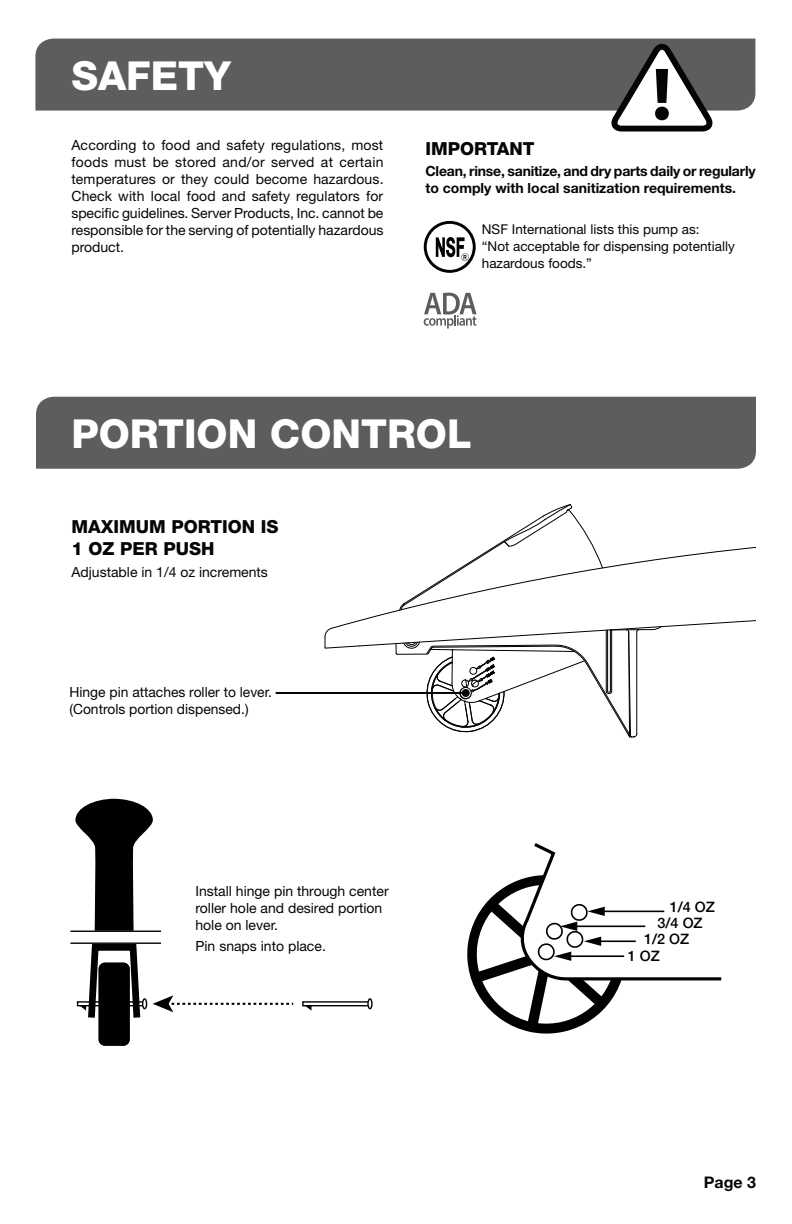
<style>
.page{position:relative;width:792px;height:1224px;background:#fff}
.page>*{position:absolute;margin:0;border:0;box-sizing:border-box;transform-origin:0 0}
.t1{font:800 40px "Helvetica Neue";color:#fff}
.t2{font:800 18px/22px "Helvetica Neue";color:#050505}
.t3{font:700 16px "Helvetica Neue";color:#050505}
.t4{font:500 14.4px "Helvetica Neue";color:#010101}
.t5{font:14px/17px "Helvetica Neue";color:#050505}
.t6{font:700 14px/17px "Helvetica Neue";letter-spacing:-.015em;color:#050505}
.t7{font:13.6px/17px "Helvetica Neue";color:#050505}
</style>
<div class="page">
<svg style="left:324px;top:504px;width:431px;height:234px"></svg>
<div style="left:35px;top:39px;width:720px;height:72px;background:#5d5d5d"></div>
<svg style="left:611px;top:44px;width:102px;height:88px"></svg>
<svg style="left:424px;top:293px;width:53px;height:36px"></svg>
<svg style="left:424px;top:221px;width:52px;height:52px"></svg>
<div style="left:36px;top:397px;width:720px;height:72px;background:#5d5d5d"></div>
<svg style="left:467px;top:843px;width:254px;height:191px"></svg>
<svg style="left:75px;top:799px;width:78px;height:132px"></svg>
<div style="left:99px;top:963px;width:31px;height:83px;background:#010101;border-radius:6px"></div>
<div style="left:77px;top:1001px;width:68px;height:5px;border:1px solid #010101"></div>
<hr style="left:143px;top:999px;width:4px;height:10px;background:#fff;border-radius:50%">
<div style="left:142px;top:998px;width:5px;height:11px;border:1px solid #010101;border-radius:50%"></div>
<svg style="left:80px;top:942px;width:64px;height:83px"></svg>
<hr style="left:70px;top:931px;width:91px;height:1px;background:#010101">
<hr style="left:70px;top:943px;width:91px;height:1px;background:#010101">
<svg style="left:305px;top:1006px;width:6px;height:4px"></svg>
<div style="left:302px;top:1001px;width:69px;height:5px;border:1px solid #010101"></div>
<svg style="left:368px;top:999px;width:4px;height:10px"></svg>
<div style="left:367px;top:998px;width:6px;height:11px;border:1px solid #010101;border-radius:50%"></div>
<svg style="left:153px;top:995px;width:140px;height:17px"></svg>
<div style="left:461px;top:688px;width:9px;height:9px;background:#050505;border-radius:50%"></div>
<div style="left:461px;top:688px;width:10px;height:10px;border:1px solid #fff;border-radius:50%"></div>
<hr style="left:276px;top:692px;width:189px;height:2px;background:#050505">
<h1 class="t1" style="left:71px;top:61px;width:161px">SAFETY</h1>
<p class="t5" style="left:71px;top:138px;width:314px;text-align:justify">According to food and safety regulations, most foods must be stored and/or served at certain temperatures or they could become hazardous.<br>Check with local food and safety regulators for specific guidelines. Server Products, Inc. cannot be responsible for the serving of potentially hazardous product.</p>
<p class="t2" style="left:425px;top:139px;width:111px">IMPORTANT</p>
<p class="t6" style="left:425px;top:164px;width:332px">Clean, rinse, sanitize, and dry parts daily or regularly to comply with local sanitization requirements.</p>
<p class="t7" style="left:482px;top:222px;width:254px">NSF International lists this pump as:<br>“Not acceptable for dispensing potentially hazardous foods.”</p>
<h1 class="t1" style="left:71px;top:419px;width:402px">PORTION CONTROL</h1>
<p class="t2" style="left:71px;top:517px;width:209px">MAXIMUM PORTION IS<br>1 OZ PER PUSH</p>
<p class="t5" style="left:71px;top:565px;width:198px">Adjustable in 1/4 oz increments</p>
<p class="t5" style="left:69px;top:685px;width:204px">Hinge pin attaches roller to lever. (Controls portion dispensed.)</p>
<p class="t5" style="left:195px;top:883px;width:195px">Install hinge pin through center roller hole and desired portion hole on lever.</p>
<p class="t5" style="left:195px;top:939px;width:132px">Pin snaps into place.</p>
<p class="t4" style="left:670px;top:902px;width:47px">1/4 OZ</p>
<p class="t4" style="left:658px;top:918px;width:47px">3/4 OZ</p>
<p class="t4" style="left:644px;top:934px;width:47px">1/2 OZ</p>
<p class="t4" style="left:628px;top:950px;width:34px">1 OZ</p>
<p class="t3" style="left:704px;top:1177px;width:54px">Page 3</p>
</div>
